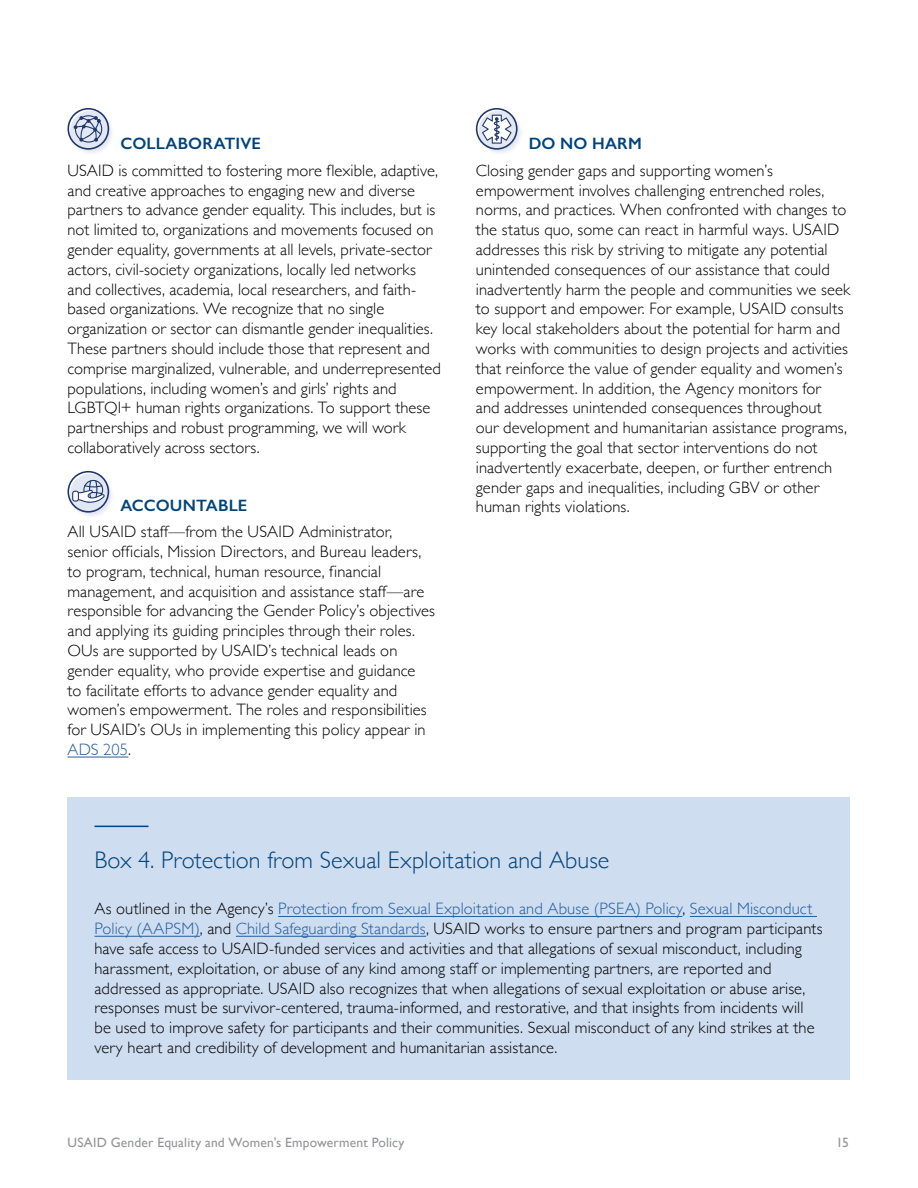
<style>
.page{position:relative;width:918px;height:1188px;background:#fff}
.page>*{position:absolute;margin:0;border:0;box-sizing:border-box;transform-origin:0 0}
.t1{font:300 24px "Gill Sans";letter-spacing:.005em;color:#00437b}
.t2{font:300 16.5px/19.8px "Gill Sans";letter-spacing:.005em;color:#000}
.Heading_2{font:600 16.5px "Gill Sans";letter-spacing:.01em;color:#00437b}
.t3{font:13.5px "Gill Sans";letter-spacing:.015em;color:#939598}
.s1{color:#215e9e}
</style>
<div class="page">
<div style="left:68px;top:797px;width:782px;height:283px;background:#cfddf1"></div>
<hr style="left:94px;top:826px;width:54px;height:1px;background:#00437b">
<hr style="left:278px;top:916px;width:404px;height:1px;background:#215e9e">
<hr style="left:690px;top:916px;width:127px;height:1px;background:#215e9e">
<hr style="left:94px;top:936px;width:106px;height:1px;background:#215e9e">
<hr style="left:236px;top:936px;width:190px;height:1px;background:#215e9e">
<hr style="left:68px;top:757px;width:60px;height:1px;background:#215e9e">
<img style="left:82px;top:123px;width:30px;height:30px">
<svg style="left:70px;top:111px;width:40px;height:40px"></svg>
<svg style="left:68px;top:108px;width:41px;height:42px"></svg>
<img style="left:81px;top:486px;width:31px;height:30px">
<svg style="left:70px;top:474px;width:40px;height:40px"></svg>
<svg style="left:68px;top:471px;width:41px;height:42px"></svg>
<div style="left:479px;top:111px;width:40px;height:40px;background:#e1e8f4;border-radius:50%"></div>
<svg style="left:476px;top:108px;width:42px;height:42px"></svg>
<h3 class="Heading_2" style="left:120px;top:134px;width:142px">COLLABORATIVE</h3>
<p class="t2" style="left:68px;top:160px;width:375px">USAID is committed to fostering more flexible, adaptive, and creative approaches to engaging new and diverse partners to advance gender equality. This includes, but is not limited to, organizations and movements focused on gender equality, governments at all levels, private-sector actors, civil-society organizations, locally led networks and collectives, academia, local researchers, and faith&shy;based organizations. We recognize that no single organization or sector can dismantle gender inequalities.<br>These partners should include those that represent and comprise marginalized, vulnerable, and underrepresented populations, including women’s and girls’ rights and LGBTQI+ human rights organizations. To support these partnerships and robust programming, we will work collaboratively across sectors.</p>
<h3 class="Heading_2" style="left:120px;top:495px;width:128px">ACCOUNTABLE</h3>
<p class="t2" style="left:68px;top:521px;width:369px">All USAID staff—from the USAID Administrator, senior officials, Mission Directors, and Bureau leaders, to program, technical, human resource, financial management, and acquisition and assistance staff—are responsible for advancing the Gender Policy’s objectives and applying its guiding principles through their roles.<br>OUs are supported by USAID’s technical leads on gender equality, who provide expertise and guidance<br>to facilitate efforts to advance gender equality and women’s empowerment. The roles and responsibilities for USAID’s OUs in implementing this policy appear in <span class="s1">ADS 205</span>.</p>
<h3 class="Heading_2" style="left:529px;top:134px;width:115px">DO NO HARM</h3>
<p class="t2" style="left:476px;top:160px;width:376px">Closing gender gaps and supporting women’s empowerment involves challenging entrenched roles, norms, and practices. When confronted with changes to the status quo, some can react in harmful ways. USAID addresses this risk by striving to mitigate any potential unintended consequences of our assistance that could inadvertently harm the people and communities we seek to support and empower. For example, USAID consults key local stakeholders about the potential for harm and works with communities to design projects and activities that reinforce the value of gender equality and women’s empowerment. In addition, the Agency monitors for<br>and addresses unintended consequences throughout<br>our development and humanitarian assistance programs, supporting the goal that sector interventions do not inadvertently exacerbate, deepen, or further entrench gender gaps and inequalities, including GBV or other human rights violations.</p>
<p class="t1" style="left:94px;top:841px;width:516px">Box 4. Protection from Sexual Exploitation and Abuse</p>
<p class="t2" style="left:94px;top:898px;width:730px">As outlined in the Agency’s <span class="s1">Protection from Sexual Exploitation and Abuse (PSEA) Policy</span>, <span class="s1">Sexual Misconduct Policy (AAPSM)</span>, and <span class="s1">Child Safeguarding Standards</span>, USAID works to ensure partners and program participants have safe access to USAID-funded services and activities and that allegations of sexual misconduct, including harassment, exploitation, or abuse of any kind among staff or implementing partners, are reported and addressed as appropriate. USAID also recognizes that when allegations of sexual exploitation or abuse arise, responses must be survivor-centered, trauma-informed, and restorative, and that insights from incidents will be used to improve safety for participants and their communities. Sexual misconduct of any kind strikes at the very heart and credibility of development and humanitarian assistance.</p>
<p class="t3" style="left:68px;top:1134px;width:338px">USAID Gender Equality and Women’s Empowerment Policy</p>
<p class="t3" style="left:836px;top:1134px;width:14px">15</p>
</div>
